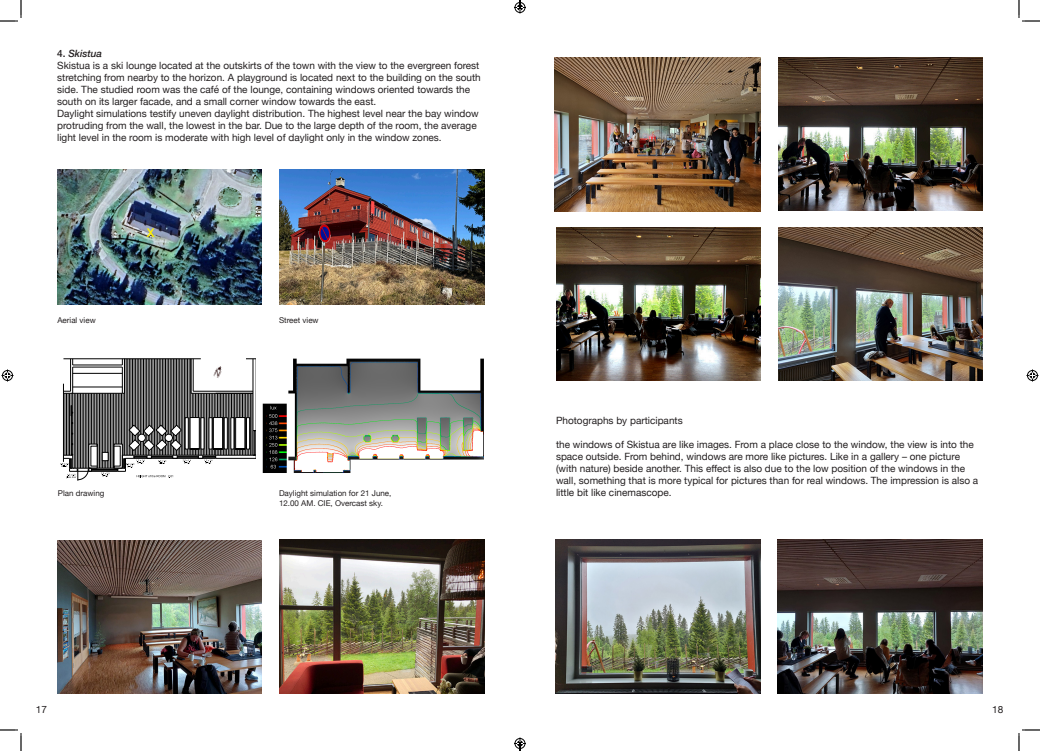
<style>
.page{position:relative;width:1040px;height:751px;background:#fff}
.page>*{position:absolute;margin:0;border:0;box-sizing:border-box;transform-origin:0 0}
.t1{font:500 12px "Helvetica Neue";color:#fff101}
.t2{font:10px/12px "Helvetica Neue";color:#231f20}
.t3{font:italic 500 10px "Helvetica Neue";color:#231f20}
.t4{font:8px/9.6px "Helvetica Neue";color:#231f20}
.s1{font-style:normal}
</style>
<div class="page">
<img style="left:57px;top:169px;width:205px;height:135px">
<img style="left:262px;top:358px;width:222px;height:115px">
<img style="left:778px;top:57px;width:205px;height:154px">
<img style="left:279px;top:539px;width:206px;height:154px">
<img style="left:555px;top:57px;width:206px;height:154px">
<img style="left:778px;top:227px;width:205px;height:154px">
<img style="left:556px;top:539px;width:205px;height:154px">
<img style="left:778px;top:539px;width:205px;height:154px">
<img style="left:57px;top:540px;width:205px;height:154px">
<img style="left:556px;top:227px;width:205px;height:154px">
<img style="left:279px;top:169px;width:205px;height:135px">
<svg style="left:60px;top:358px;width:196px;height:122px"></svg>
<svg style="left:0;top:0;width:22px;height:22px"></svg>
<svg style="left:0;top:729px;width:22px;height:22px"></svg>
<svg style="left:1018px;top:0;width:22px;height:22px"></svg>
<svg style="left:1018px;top:729px;width:22px;height:22px"></svg>
<svg style="left:2px;top:369px;width:12px;height:12px"></svg>
<svg style="left:1026px;top:369px;width:12px;height:12px"></svg>
<svg style="left:514px;top:0;width:12px;height:13px"></svg>
<svg style="left:514px;top:737px;width:12px;height:14px"></svg>
<p class="t3" style="left:57px;top:45px;width:46px"><span class="s1">4.</span> Skistua</p>
<p class="t2" style="left:57px;top:60px;width:425px">Skistua is a ski lounge located at the outskirts of the town with the view to the evergreen forest stretching from nearby to the horizon. A playground is located next to the building on the south side. The studied room was the café of the lounge, containing windows oriented towards the south on its larger facade, and a small corner window towards the east.</p>
<p class="t2" style="left:57px;top:108px;width:423px">Daylight simulations testify uneven daylight distribution. The highest level near the bay window protruding from the wall, the lowest in the bar. Due to the large depth of the room, the average light level in the room is moderate with high level of daylight only in the window zones.</p>
<p class="t1" style="left:147px;top:223px;width:9px">X</p>
<p class="t4" style="left:57px;top:315px;width:40px">Aerial view</p>
<p class="t4" style="left:279px;top:316px;width:41px">Street view</p>
<p class="t4" style="left:58px;top:489px;width:48px">Plan drawing</p>
<p class="t4" style="left:279px;top:489px;width:114px">Daylight simulation for 21 June,<br>12.00 AM. CIE, Overcast sky.</p>
<p class="t2" style="left:556px;top:415px;width:128px">Photographs by participants</p>
<p class="t2" style="left:556px;top:439px;width:424px">the windows of Skistua are like images. From a place close to the window, the view is into the space outside. From behind, windows are more like pictures. Like in a gallery – one picture (with nature) beside another. This effect is also due to the low position of the windows in the wall, something that is more typical for pictures than for real windows. The impression is also a little bit like cinemascope.</p>
<p class="t2" style="left:36px;top:704px;width:13px">17</p>
<p class="t2" style="left:992px;top:704px;width:13px">18</p>
</div>
